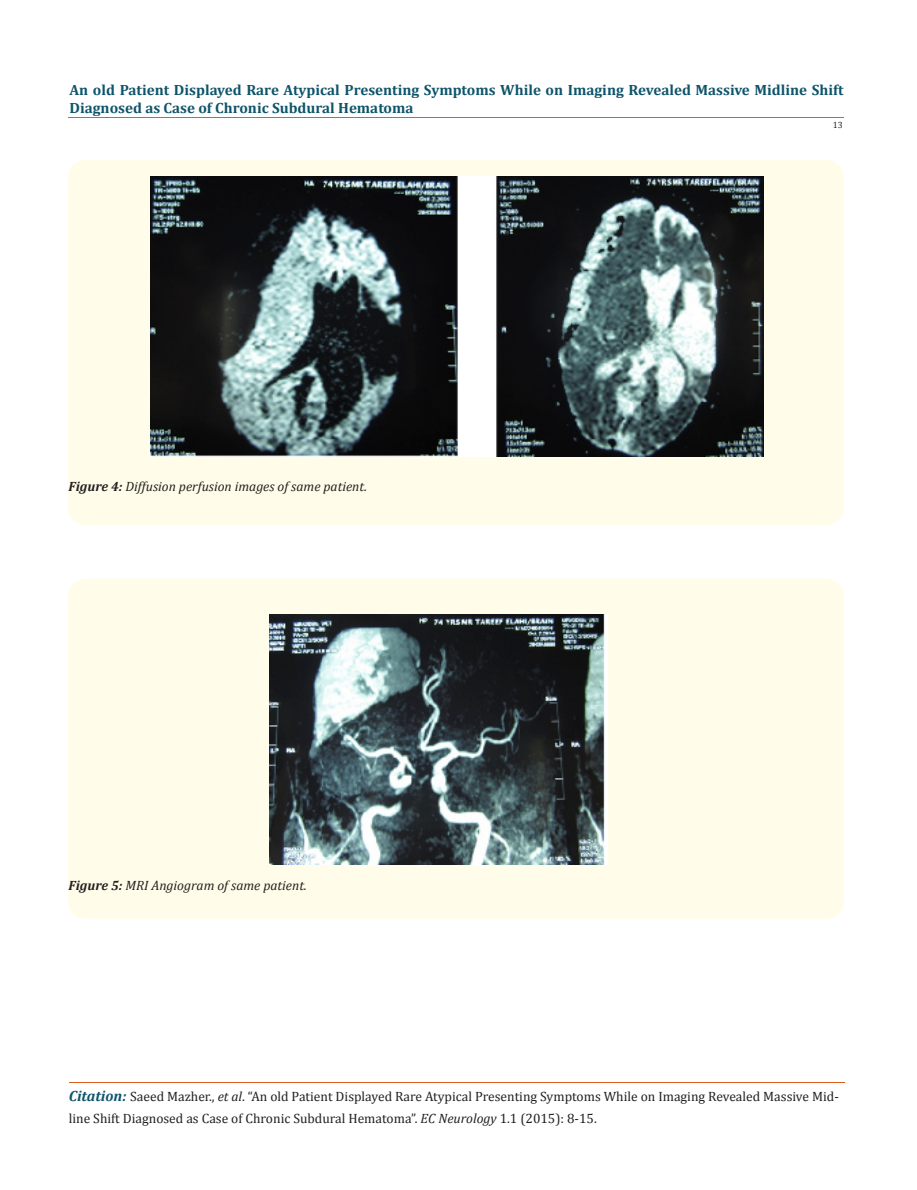
<style>
.page{position:relative;width:917px;height:1190px;background:#fff}
.page>*{position:absolute;margin:0;border:0;box-sizing:border-box;transform-origin:0 0}
.t1{font:700 14.85px/18px "Cambria";color:#0e546a}
.t2{font:13.5px/22.5px "Cambria";color:#231f20}
.t3{font:italic 13.5px "Cambria";color:#231f20}
.t4{font:9px "Cambria";color:#231f20}
.s1{font-weight:700}
.s2{font-weight:700;font-style:italic;font-size:14.85px;color:#0e546a}
.s3{font-style:italic}
</style>
<div class="page">
<hr style="left:69px;top:1082px;width:775px;height:1px;background:#e05d1a">
<hr style="left:68px;top:118px;width:775px;height:1px;background:#e05d1a">
<div style="left:72px;top:164px;width:768px;height:357px;background:#fffde9;border-radius:14px"></div>
<div style="left:68px;top:160px;width:775px;height:365px;border:8px solid #fffde9;border-radius:14px"></div>
<div style="left:72px;top:582px;width:768px;height:333px;background:#fffde9;border-radius:14px"></div>
<div style="left:68px;top:578px;width:775px;height:340px;border:8px solid #fffde9;border-radius:14px"></div>
<img style="left:150px;top:176px;width:613px;height:281px">
<img style="left:270px;top:614px;width:337px;height:250px">
<p class="t1" style="left:69px;top:80px;width:775px">An old Patient Displayed Rare Atypical Presenting Symptoms While on Imaging Revealed Massive Midline Shift<br>Diagnosed as Case of Chronic Subdural Hematoma</p>
<p class="t4" style="left:832px;top:119px;width:11px">13</p>
<p class="t3" style="left:69px;top:476px;width:300px"><span class="s1">Figure 4:</span> Diffusion perfusion images of same patient.</p>
<p class="t3" style="left:69px;top:875px;width:240px"><span class="s1">Figure 5:</span> MRI Angiogram of same patient.</p>
<p class="t2" style="left:69px;top:1084px;width:771px"><span class="s2">Citation:</span> Saeed Mazher., <span class="s3">et al</span>. “An old Patient Displayed Rare Atypical Presenting Symptoms While on Imaging Revealed Massive Mid&shy;line Shift Diagnosed as Case of Chronic Subdural Hematoma”. <span class="s3">EC Neurology</span> 1.1 (2015): 8-15.</p>
</div>
